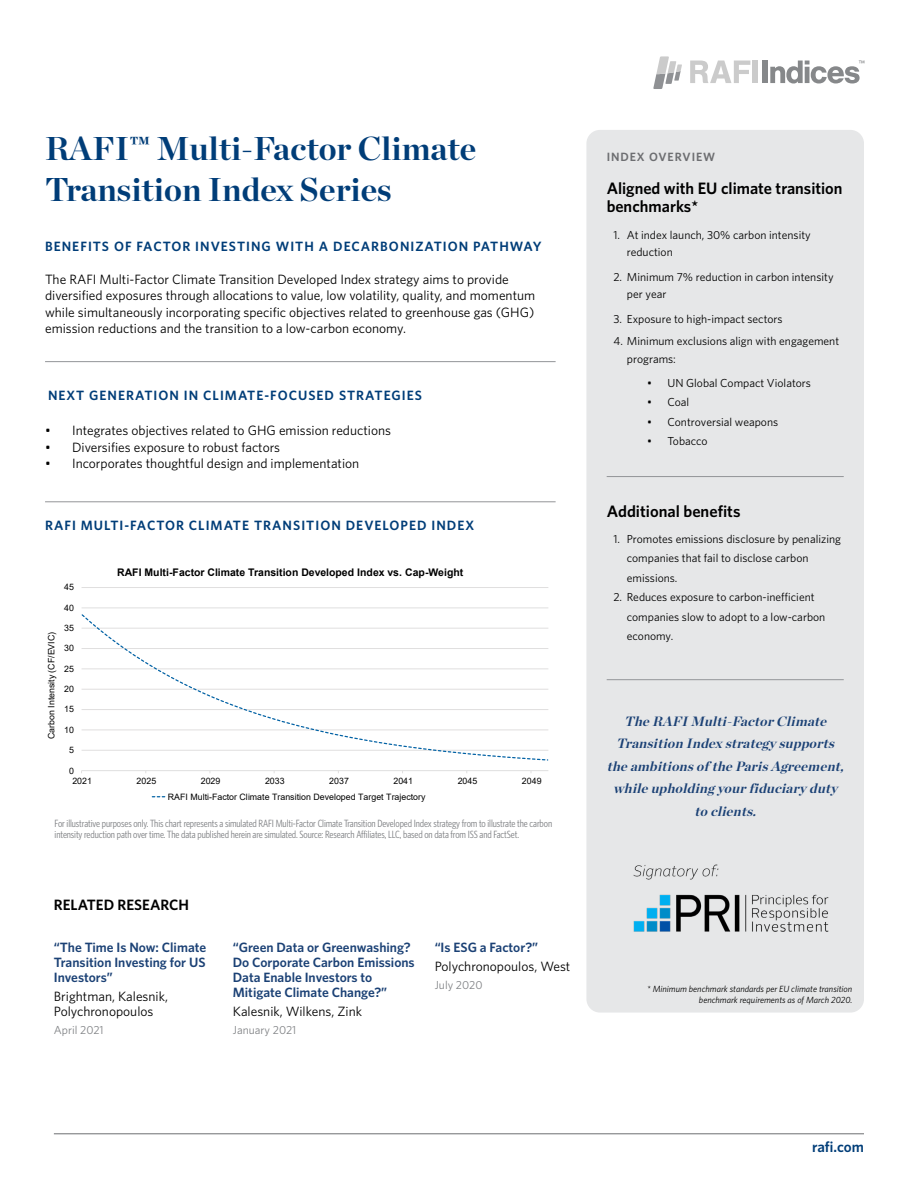
<style>
.page{position:relative;width:918px;height:1188px;background:#fff}
.page>*{position:absolute;margin:0;border:0;box-sizing:border-box;transform-origin:0 0}
.t1{font:700 33px/40.5px "Chronicle Display";color:#003d78}
.t2{font:600 16.5px/18px "Whitney";color:#000}
.t3{font:600 15px "Whitney";color:#000}
.t4{font:600 15px "Whitney";letter-spacing:-.005em;color:#003d78}
.t5{font:13.5px/16.5px "Whitney";color:#000}
.t6{font:600 13.5px/15px "Whitney";color:#1b4175}
.t7{font:600 13.5px "Whitney";letter-spacing:.075em;color:#003d78}
.t8{font:italic 700 13.5px/22.5px "Chronicle Display";color:#1b4175;text-align:center}
.t9{font:600 12px "Whitney";letter-spacing:.075em;color:#6d6e71}
.t10{font:11.7px/19.5px "Whitney";color:#000}
.t11{font:11.7px "Whitney";color:#808285}
.t12{font:10.5px/11.2px "Whitney Condensed";letter-spacing:-.01em;color:#808285}
.t13{font:700 10.5px "Arial";color:#000}
.t14{font:italic 9px/10.5px "Whitney";color:#000;text-align:right}
.t15{font:8.85px "Arial";color:#000}
</style>
<div class="page">
<hr style="left:82px;top:608px;width:466px;height:1px;background:#e0dfdf">
<hr style="left:82px;top:587px;width:466px;height:1px;background:#e0dfdf">
<hr style="left:82px;top:770px;width:466px;height:1px;background:#e0dfdf">
<svg style="left:81px;top:614px;width:468px;height:147px"></svg>
<svg style="left:152px;top:796px;width:14px;height:1px"></svg>
<div style="left:586px;top:130px;width:278px;height:883px;background:#e6e7e8;border-radius:14px"></div>
<hr style="left:54px;top:1133px;width:810px;height:1px;background:#6d6e71">
<img style="left:633px;top:864px;width:196px;height:68px">
<hr style="left:607px;top:476px;width:237px;height:1px;background:#939598">
<hr style="left:607px;top:679px;width:237px;height:1px;background:#939598">
<hr style="left:45px;top:361px;width:511px;height:1px;background:#939598">
<hr style="left:45px;top:501px;width:511px;height:1px;background:#939598">
<div style="left:753px;top:61px;width:5px;height:22px;background:#cbcbcb"></div>
<div style="left:762px;top:61px;width:5px;height:22px;background:#86888a"></div>
<svg style="left:653px;top:56px;width:29px;height:33px"></svg>
<svg style="left:690px;top:61px;width:60px;height:22px"></svg>
<svg style="left:770px;top:60px;width:94px;height:24px"></svg>
<h1 class="t1" style="left:45px;top:126px;width:433px">RAFI™ Multi-Factor Climate<br>Transition Index Series</h1>
<p class="t7" style="left:45px;top:237px;width:498px">BENEFITS OF FACTOR INVESTING WITH A DECARBONIZATION PATHWAY</p>
<p class="t5" style="left:45px;top:270px;width:492px">The RAFI Multi-Factor Climate Transition Developed Index strategy aims to provide diversified exposures through allocations to value, low volatility, quality, and momentum while simultaneously incorporating specific objectives related to greenhouse gas (GHG) emission reductions and the transition to a low-carbon economy.</p>
<p class="t7" style="left:48px;top:386px;width:376px">NEXT GENERATION IN CLIMATE-FOCUSED STRATEGIES</p>
<p class="t5" style="left:45px;top:422px;width:348px">• Integrates objectives related to GHG emission reductions</p>
<p class="t5" style="left:45px;top:439px;width:237px">• Diversifies exposure to robust factors</p>
<p class="t5" style="left:45px;top:455px;width:316px">• Incorporates thoughtful design and implementation</p>
<p class="t7" style="left:45px;top:516px;width:431px">RAFI MULTI-FACTOR CLIMATE TRANSITION DEVELOPED INDEX</p>
<p class="t15" style="left:64px;top:581px;width:11px">45</p>
<p class="t15" style="left:64px;top:602px;width:11px">40</p>
<p class="t15" style="left:64px;top:622px;width:11px">35</p>
<p class="t15" style="left:45px;top:739px;width:109px;rotate:-90deg">Carbon Intensity (CF/EVIC)</p>
<p class="t15" style="left:64px;top:642px;width:11px">30</p>
<p class="t15" style="left:64px;top:663px;width:11px">25</p>
<p class="t15" style="left:64px;top:683px;width:11px">20</p>
<p class="t15" style="left:64px;top:703px;width:11px">15</p>
<p class="t15" style="left:64px;top:724px;width:11px">10</p>
<p class="t15" style="left:69px;top:744px;width:6px">5</p>
<p class="t15" style="left:69px;top:764px;width:6px">0</p>
<p class="t13" style="left:117px;top:565px;width:348px">RAFI Multi-Factor Climate Transition Developed Index vs. Cap-Weight</p>
<p class="t15" style="left:72px;top:775px;width:21px">2021</p>
<p class="t15" style="left:137px;top:775px;width:21px">2025</p>
<p class="t15" style="left:201px;top:775px;width:21px">2029</p>
<p class="t15" style="left:265px;top:775px;width:21px">2033</p>
<p class="t15" style="left:329px;top:775px;width:21px">2037</p>
<p class="t15" style="left:393px;top:775px;width:21px">2041</p>
<p class="t15" style="left:458px;top:775px;width:21px">2045</p>
<p class="t15" style="left:522px;top:775px;width:21px">2049</p>
<p class="t15" style="left:168px;top:790px;width:259px">RAFI Multi-Factor Climate Transition Developed Target Trajectory</p>
<p class="t12" style="left:55px;top:817px;width:499px">For illustrative purposes only. This chart represents a simulated RAFI Multi-Factor Climate Transition Developed Index strategy from to illustrate the carbon intensity reduction path over time. The data published herein are simulated. Source: Research Affiliates, LLC, based on data from ISS and FactSet.</p>
<p class="t3" style="left:54px;top:895px;width:137px">RELATED RESEARCH</p>
<p class="t6" style="left:54px;top:940px;width:154px;text-align:justify">“The Time Is Now: Climate Transition Investing for US Investors”</p>
<p class="t5" style="left:54px;top:988px;width:116px;line-height:15px">Brightman, Kalesnik,<br>Polychronopoulos</p>
<p class="t11" style="left:54px;top:1022px;width:51px">April 2021</p>
<p class="t6" style="left:233px;top:940px;width:183px">“Green Data or Greenwashing?<br>Do Corporate Carbon Emissions<br>Data Enable Investors to<br>Mitigate Climate Change?”</p>
<p class="t5" style="left:233px;top:1002px;width:131px">Kalesnik, Wilkens, Zink</p>
<p class="t11" style="left:233px;top:1022px;width:65px">January 2021</p>
<p class="t6" style="left:435px;top:940px;width:105px">“Is ESG a Factor?”</p>
<p class="t5" style="left:435px;top:957px;width:137px">Polychronopoulos, West</p>
<p class="t11" style="left:435px;top:977px;width:49px">July 2020</p>
<p class="t9" style="left:607px;top:149px;width:110px">INDEX OVERVIEW</p>
<p class="t2" style="left:607px;top:179px;width:237px">Aligned with EU climate transition benchmarks*</p>
<p class="t10" style="left:627px;top:225px;width:185px;line-height:18px;text-indent:-13px">1. At index launch, 30% carbon intensity reduction</p>
<p class="t10" style="left:627px;top:267px;width:208px;line-height:18px;text-indent:-13px">2. Minimum 7% reduction in carbon intensity per year</p>
<p class="t10" style="left:613px;top:308px;width:171px">3. Exposure to high-impact sectors</p>
<p class="t10" style="left:627px;top:332px;width:214px;line-height:18px;text-indent:-13px">4. Minimum exclusions align with engagement programs:</p>
<p class="t10" style="left:647px;top:373px;width:165px">• UN Global Compact Violators</p>
<p class="t10" style="left:647px;top:392px;width:44px">• Coal</p>
<p class="t10" style="left:647px;top:412px;width:133px">• Controversial weapons</p>
<p class="t10" style="left:647px;top:431px;width:62px">• Tobacco</p>
<p class="t2" style="left:607px;top:501px;width:135px">Additional benefits</p>
<p class="t10" style="left:627px;top:529px;width:216px;text-indent:-13px">1. Promotes emissions disclosure by penalizing companies that fail to disclose carbon emissions.</p>
<p class="t10" style="left:627px;top:587px;width:200px;text-indent:-13px">2. Reduces exposure to carbon-inefficient companies slow to adopt to a low-carbon economy.</p>
<p class="t8" style="left:607px;top:709px;width:243px">TheRAFIMulti-FactorClimate<br>Transition Indexstrategy supports theambitionsof theParisAgreement, whileupholdingyourfiduciary duty toclients.</p>
<p class="t14" style="left:647px;top:983px;width:207px">* Minimum benchmark standards per EU climate transition benchmark requirements as of March 2020.</p>
<p class="t4" style="left:812px;top:1137px;width:53px">rafi.com</p>
</div>
